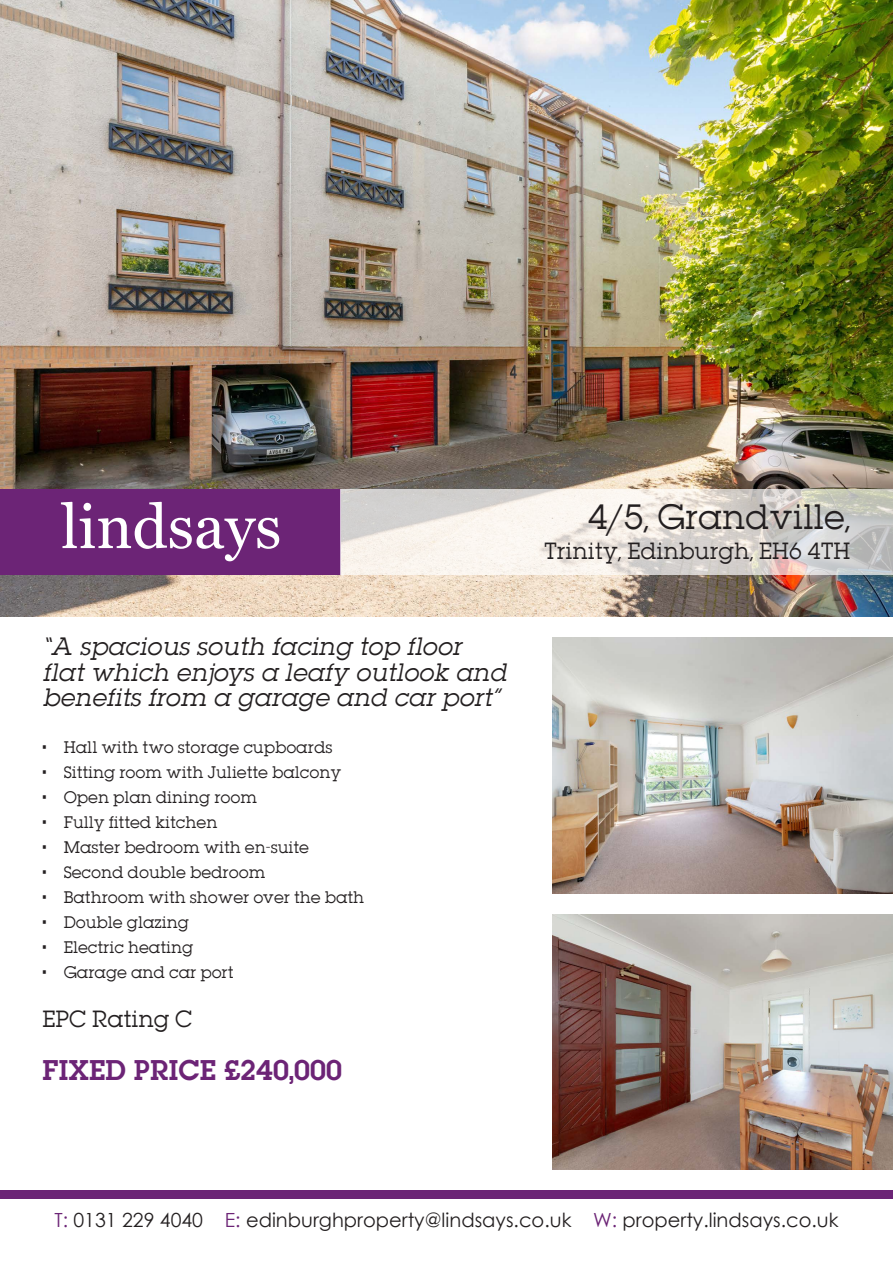
<style>
.page{position:relative;width:893px;height:1263px;background:#fff}
.page>*{position:absolute;margin:0;border:0;box-sizing:border-box;transform-origin:0 0}
.t1{font:31.5px "Lubalin";color:#231f20}
.t2{font:25.5px "Lubalin Demi";color:#6c2476}
.t3{font:italic 22.5px/25.5px "Lubalin";color:#231f20}
.t4{font:21px "Lubalin";color:#231f20}
.t5{font:19.5px "Century Gothic";color:#231f20}
.t6{font:15px "Lubalin";color:#231f20}
.s1{color:#6c2476}
</style>
<div class="page">
<img style="left:0;top:0;width:893px;height:617px">
<img style="left:553px;top:638px;width:340px;height:255px">
<img style="left:553px;top:914px;width:340px;height:255px">
<div style="left:0;top:489px;width:340px;height:85px;background:#6c2476"></div>
<svg style="left:61px;top:502px;width:218px;height:59px"></svg>
<div style="left:0;top:1191px;width:893px;height:8px;background:#6c2476"></div>
<svg style="left:340px;top:489px;width:553px;height:85px"></svg>
<h3 class="t3" style="left:43px;top:634px;width:465px">“A spacious south facing top floor flat which enjoys a leafy outlook and benefits from a garage and car port”</h3>
<p class="t6" style="left:43px;top:737px;width:291px">• Hall with two storage cupboards</p>
<p class="t6" style="left:43px;top:762px;width:300px">• Sitting room with Juliette balcony</p>
<p class="t6" style="left:43px;top:787px;width:216px">• Open plan dining room</p>
<p class="t6" style="left:43px;top:812px;width:176px">• Fully fitted kitchen</p>
<p class="t6" style="left:43px;top:837px;width:268px">• Master bedroom with en-suite</p>
<p class="t6" style="left:43px;top:862px;width:224px">• Second double bedroom</p>
<p class="t6" style="left:43px;top:887px;width:323px">• Bathroom with shower over the bath</p>
<p class="t6" style="left:43px;top:912px;width:148px">• Double glazing</p>
<p class="t6" style="left:43px;top:937px;width:152px">• Electric heating</p>
<p class="t6" style="left:43px;top:962px;width:193px">• Garage and car port</p>
<h3 class="t4" style="left:43px;top:1005px;width:151px">EPC Rating C</h3>
<h2 class="t2" style="left:43px;top:1052px;width:301px">FIXED PRICE £240,000</h2>
<h1 class="t1" style="left:588px;top:496px;width:264px">4/5, Grandville,</h1>
<h3 class="t4" style="left:544px;top:536px;width:308px">Trinity, Edinburgh, EH6 4TH</h3>
<h3 class="t5" style="left:54px;top:1206px;width:786px"><span class="s1">T:</span> 0131 229 4040 <span class="s1">E:</span> edinburghproperty@lindsays.co.uk <span class="s1">W:</span> property.lindsays.co.uk</h3>
</div>
